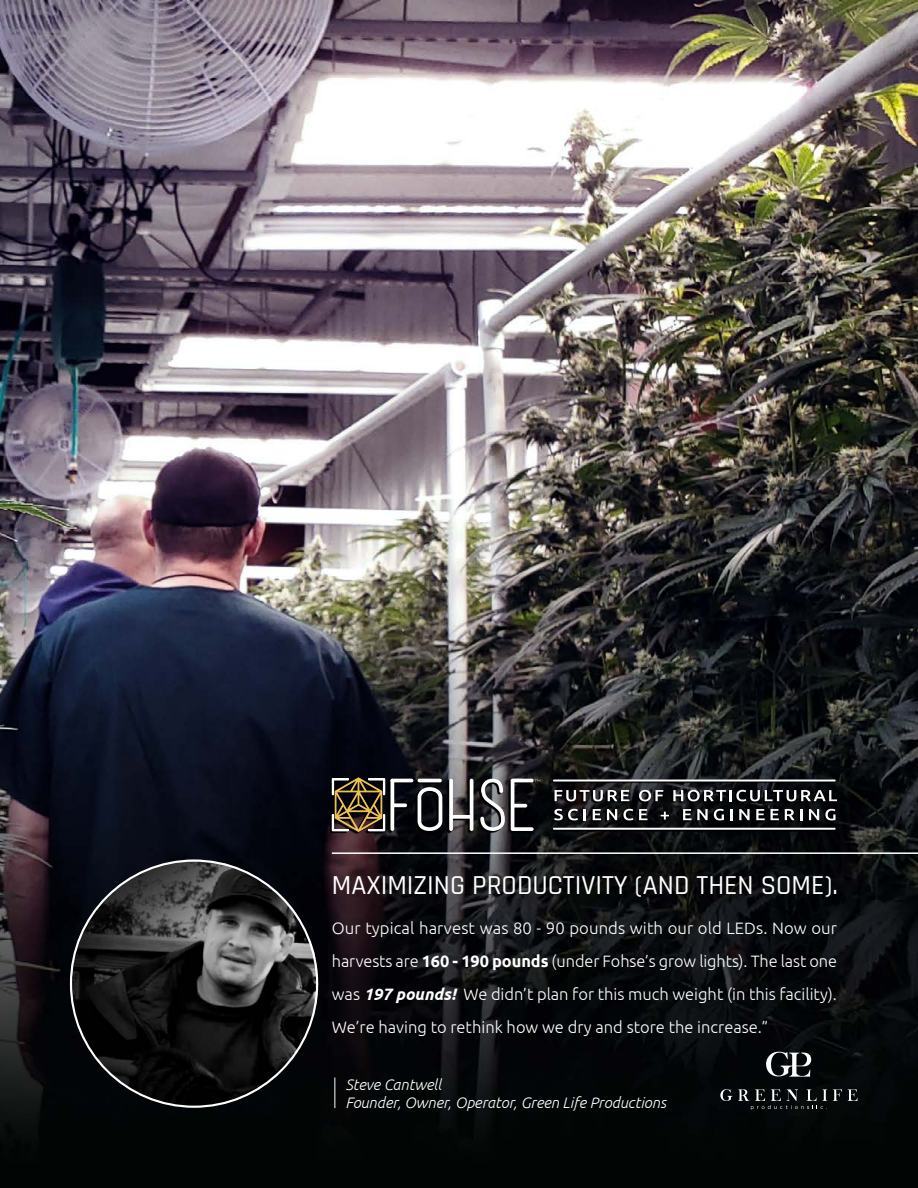
<style>
.page{position:relative;width:918px;height:1188px;background:#fff}
.page>*{position:absolute;margin:0;border:0;box-sizing:border-box;transform-origin:0 0}
.t1{font:500 27.75px "Rajdhani";color:#fff}
.t2{font:300 16.5px/33px "Ubuntu";color:#fff;text-align:justify}
.t3{font:italic 300 15.15px/18.1px "Ubuntu";color:#fff}
.s1{font-weight:700}
.s2{font-weight:700;font-style:italic}
</style>
<div class="page">
<img style="left:0;top:0;width:918px;height:1188px">
<svg style="left:70px;top:860px;width:248px;height:248px;background:#272728"></svg>
<hr style="left:332px;top:852px;width:586px;height:2px;background:#fff">
<svg style="left:330px;top:778px;width:506px;height:56px;background:#151619"></svg>
<svg style="left:480px;top:779px;width:25px;height:52px"></svg>
<svg style="left:332px;top:777px;width:110px;height:55px;background:#544d41"></svg>
<svg style="left:449px;top:779px;width:24px;height:52px"></svg>
<svg style="left:511px;top:779px;width:29px;height:52px"></svg>
<svg style="left:555px;top:790px;width:74px;height:11px"></svg>
<svg style="left:639px;top:790px;width:24px;height:11px"></svg>
<svg style="left:673px;top:790px;width:164px;height:11px"></svg>
<svg style="left:554px;top:809px;width:24px;height:11px"></svg>
<svg style="left:584px;top:809px;width:2px;height:11px"></svg>
<svg style="left:593px;top:809px;width:8px;height:11px"></svg>
<svg style="left:607px;top:809px;width:10px;height:11px"></svg>
<svg style="left:623px;top:809px;width:10px;height:11px"></svg>
<svg style="left:639px;top:809px;width:8px;height:11px"></svg>
<svg style="left:661px;top:812px;width:8px;height:8px"></svg>
<svg style="left:683px;top:809px;width:8px;height:11px"></svg>
<svg style="left:697px;top:809px;width:11px;height:11px"></svg>
<svg style="left:714px;top:809px;width:10px;height:11px"></svg>
<svg style="left:730px;top:809px;width:3px;height:11px"></svg>
<svg style="left:739px;top:809px;width:11px;height:11px"></svg>
<svg style="left:756px;top:809px;width:9px;height:11px"></svg>
<svg style="left:771px;top:809px;width:8px;height:11px"></svg>
<svg style="left:785px;top:809px;width:9px;height:11px"></svg>
<svg style="left:800px;top:809px;width:2px;height:11px"></svg>
<svg style="left:809px;top:809px;width:10px;height:11px"></svg>
<svg style="left:825px;top:809px;width:11px;height:11px"></svg>
<hr style="left:553px;top:780px;width:283px;height:2px;background:#fff">
<hr style="left:553px;top:828px;width:283px;height:2px;background:#fff">
<hr style="left:334px;top:1078px;width:1px;height:30px;background:#fff">
<svg style="left:720px;top:1089px;width:12px;height:12px"></svg>
<svg style="left:833px;top:1089px;width:9px;height:12px"></svg>
<svg style="left:848px;top:1089px;width:10px;height:12px"></svg>
<svg style="left:738px;top:1089px;width:89px;height:21px;background:#272a2b"></svg>
<svg style="left:766px;top:1051px;width:45px;height:26px"></svg>
<h1 class="t1" style="left:332px;top:869px;width:507px">MAXIMIZING PRODUCTIVITY (AND THEN SOME).</h1>
<p class="t2" style="left:332px;top:911px;width:507px">Our typical harvest was 80 - 90 pounds with our old LEDs. Now our harvests are <span class="s1">160 - 190 pounds</span> (under Fohse’s grow lights). The last one was <span class="s2">197 pounds!</span> We didn’t plan for this much weight (in this facility).<br>We’re having to rethink how we dry and store the increase.”</p>
<p class="t3" style="left:345px;top:1075px;width:322px">Steve Cantwell<br>Founder, Owner, Operator, Green Life Productions</p>
</div>
